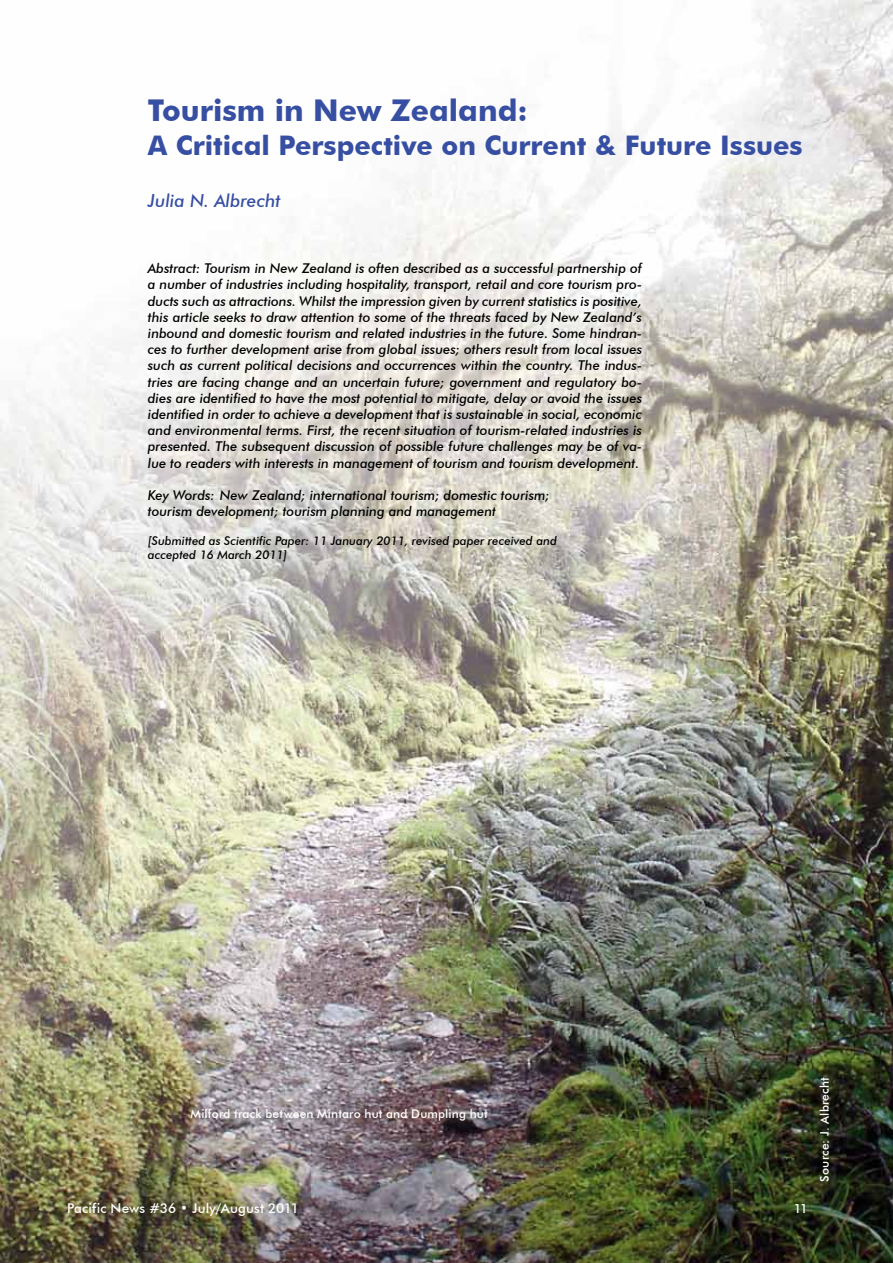
<style>
.page{position:relative;width:893px;height:1263px;background:#fff}
.page>*{position:absolute;margin:0;border:0;box-sizing:border-box;transform-origin:0 0}
.t1{font:700 30px "Futura BT";color:#374fa2}
.t2{font:700 27px "Futura BT";color:#374fa2}
.t3{font:italic 500 18px "Futura BT";color:#374fa2}
.t4{font:italic 500 13.5px/16.2px "Futura BT";color:#000;text-align:justify}
.t5{font:500 13.5px "Futura BT";letter-spacing:.01em;color:#fff}
.t6{font:500 12.75px "Futura BT";color:#fff}
.t7{font:italic 500 12px/14.4px "Futura BT";color:#000}
.t8{font:500 12px "Futura BT";letter-spacing:.015em;color:#fff}
</style>
<div class="page">
<img style="left:0;top:0;width:893px;height:1263px">
<h1 class="t1" style="left:148px;top:92px;width:381px">Tourism in New Zealand:</h1>
<h2 class="t2" style="left:148px;top:129px;width:656px">A Critical Perspective on Current &amp; Future Issues</h2>
<h3 class="t3" style="left:148px;top:190px;width:134px">Julia N. Albrecht</h3>
<p class="t4" style="left:148px;top:260px;width:496px">Abstract: Tourism in New Zealand is often described as a successful partnership of a number of industries including hospitality, transport, retail and core tourism pro&shy;ducts such as attractions. Whilst the impression given by current statistics is positive, this article seeks to draw attention to some of the threats faced by New Zealand’s inbound and domestic tourism and related industries in the future. Some hindran&shy;ces to further development arise from global issues; others result from local issues such as current political decisions and occurrences within the country. The indus&shy;tries are facing change and an uncertain future; government and regulatory bo&shy;dies are identified to have the most potential to mitigate, delay or avoid the issues identified in order to achieve a development that is sustainable in social, economic and environmental terms. First, the recent situation of tourism-related industries is presented. The subsequent discussion of possible future challenges may be of va&shy;lue to readers with interests in management of tourism and tourism development.</p>
<p class="t4" style="left:148px;top:487px;width:403px">Key Words: New Zealand; international tourism; domestic tourism; tourism development; tourism planning and management</p>
<p class="t7" style="left:148px;top:533px;width:411px">[Submitted as Scientific Paper: 11 January 2011, revised paper received and accepted 16 March 2011]</p>
<p class="t8" style="left:191px;top:1106px;width:299px">Milford track between Mintaro hut and Dumpling hut</p>
<p class="t5" style="left:67px;top:1200px;width:233px">Pacific News #36 • July/August 2011</p>
<p class="t6" style="left:794px;top:1200px;width:16px">11</p>
<p class="t8" style="left:817px;top:1182px;width:106px;rotate:-90deg">Source: J. Albrecht</p>
</div>
